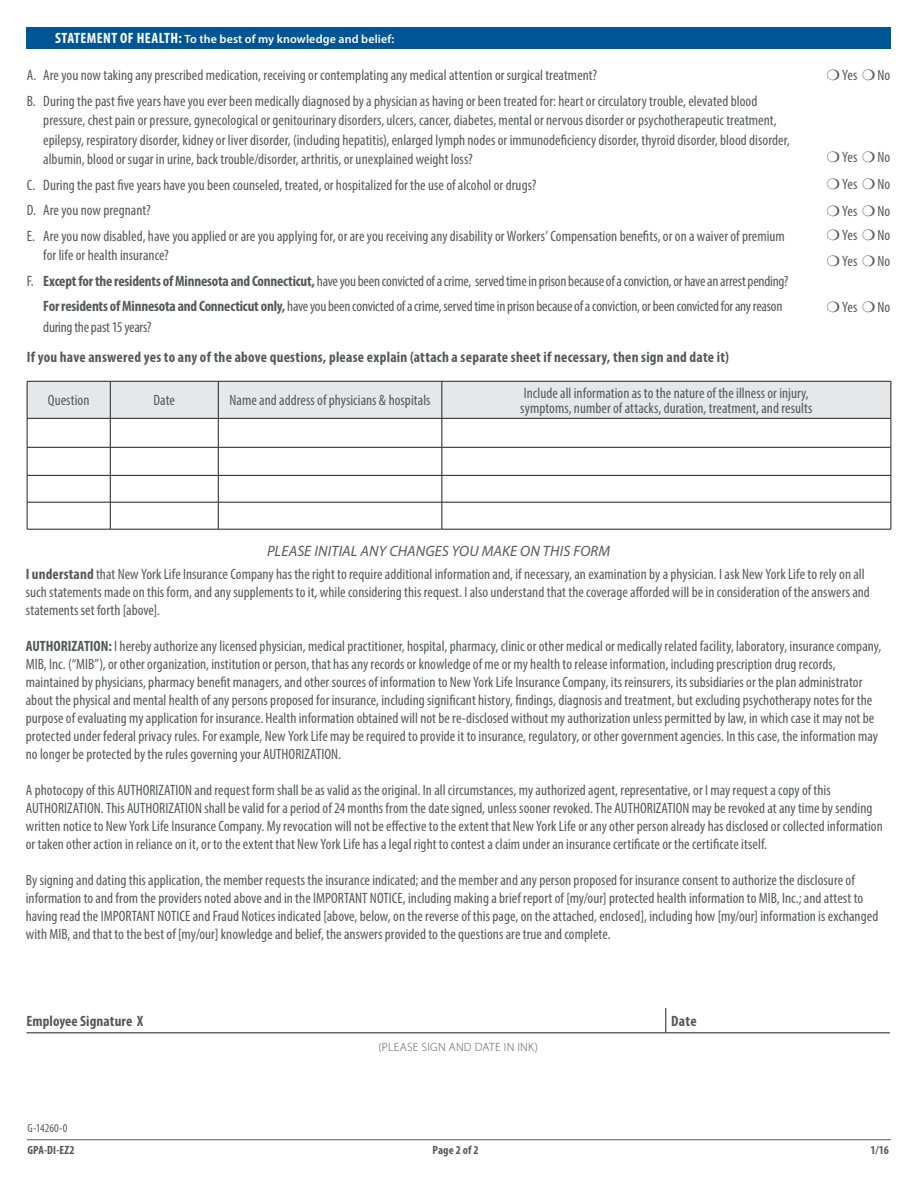
<style>
.page{position:relative;width:918px;height:1188px;background:#fff}
.page>*{position:absolute;margin:0;border:0;box-sizing:border-box;transform-origin:0 0}
.t1{font:condensed 15px/18px "Myriad Pro";letter-spacing:.005em;color:#57585a}
.t2{font:condensed 15px/25.5px "Myriad Pro";letter-spacing:-.015em;color:#57585a}
.t3{font:700 condensed 15px "Myriad Pro";letter-spacing:.015em;color:#57585a}
.t4{font:italic 15px "Myriad Pro";letter-spacing:.005em;color:#57585a}
.t5{font:600 12px "Myriad Pro";letter-spacing:.01em;color:#fff}
.t6{font:300 12px "Myriad Pro";letter-spacing:.025em;color:#57585a}
.t7{font:700 condensed 12px "Myriad Pro";letter-spacing:.01em;color:#57585a}
.t8{font:condensed 12px "Myriad Pro";letter-spacing:-.005em;color:#57585a}
.s1{font-weight:700;font-stretch:condensed;font-size:15px}
.s2{font-weight:700}
</style>
<div class="page">
<svg style="left:27px;top:381px;width:865px;height:148px"></svg>
<hr style="left:27px;top:529px;width:83px;height:1px;background:#231f20">
<hr style="left:110px;top:529px;width:108px;height:1px;background:#231f20">
<hr style="left:218px;top:529px;width:224px;height:1px;background:#231f20">
<hr style="left:442px;top:529px;width:449px;height:1px;background:#231f20">
<div style="left:27px;top:27px;width:864px;height:21px;background:#005595"></div>
<hr style="left:26px;top:1033px;width:640px;height:1px;background:#231f20">
<hr style="left:666px;top:1033px;width:224px;height:1px;background:#231f20">
<svg style="left:666px;top:1008px;width:1px;height:25px"></svg>
<hr style="left:27px;top:1139px;width:864px;height:1px;background:#57585a">
<p class="t5" style="left:55px;top:32px;width:341px"><span class="s1">STATEMENT OF HEALTH:</span> To the best of my knowledge and belief:</p>
<p class="t1" style="left:27px;top:66px;width:572px">A. Are you now taking any prescribed medication, receiving or contemplating any medical attention or surgical treatment?</p>
<p class="t1" style="left:43px;top:91px;width:748px;line-height:19.5px;text-indent:-16px">B. During the past five years have you ever been medically diagnosed by a physician as having or been treated for: heart or circulatory trouble, elevated blood pressure, chest pain or pressure, gynecological or genitourinary disorders, ulcers, cancer, diabetes, mental or nervous disorder or psychotherapeutic treatment, epilepsy, respiratory disorder, kidney or liver disorder, (including hepatitis), enlarged lymph nodes or immunodeficiency disorder, thyroid disorder, blood disorder, albumin, blood or sugar in urine, back trouble/disorder, arthritis, or unexplained weight loss?</p>
<p class="t1" style="left:27px;top:176px;width:511px">C. During the past five years have you been counseled, treated, or hospitalized for the use of alcohol or drugs?</p>
<p class="t1" style="left:27px;top:201px;width:125px">D. Are you now pregnant?</p>
<p class="t1" style="left:43px;top:226px;width:743px;line-height:19.5px;text-indent:-16px">E. Are you now disabled, have you applied or are you applying for, or are you receiving any disability or Workers’ Compensation benefits, or on a waiver of premium for life or health insurance?</p>
<p class="t2" style="left:43px;top:268px;width:747px;text-indent:-16px">F. <span class="s2">Except for the residents of Minnesota and Connecticut,</span> have you been convicted of a crime, served time in prison because of a conviction, or have an arrest pending?<br><span class="s2">For residents of Minnesota and Connecticut only,</span> have you been convicted of a crime, served time in prison because of a conviction, or been convicted for any reason</p>
<p class="t2" style="left:43px;top:315px;width:110px">during the past 15 years?</p>
<p class="t3" style="left:27px;top:348px;width:704px">If you have answered yes to any of the above questions, please explain (attach a separate sheet if necessary, then sign and date it)</p>
<p class="t1" style="left:48px;top:391px;width:43px">Question</p>
<p class="t1" style="left:154px;top:391px;width:23px">Date</p>
<p class="t1" style="left:230px;top:391px;width:202px">Name and address of physicians &amp; hospitals</p>
<p class="t1" style="left:520px;top:385px;width:294px;line-height:15px">Include all information as to the nature of the illness or injury, symptoms, number of attacks, duration, treatment, and results</p>
<p class="t1" style="left:827px;top:66px;width:65px">❍ Yes ❍ No</p>
<p class="t1" style="left:827px;top:148px;width:65px">❍ Yes ❍ No</p>
<p class="t1" style="left:827px;top:175px;width:65px">❍ Yes ❍ No</p>
<p class="t1" style="left:827px;top:202px;width:65px">❍ Yes ❍ No</p>
<p class="t1" style="left:827px;top:226px;width:65px">❍ Yes ❍ No</p>
<p class="t1" style="left:827px;top:252px;width:65px">❍ Yes ❍ No</p>
<p class="t1" style="left:827px;top:298px;width:65px">❍ Yes ❍ No</p>
<p class="t4" style="left:267px;top:542px;width:345px">PLEASE INITIAL ANY CHANGES YOU MAKE ON THIS FORM</p>
<p class="t1" style="left:26px;top:565px;width:846px"><span class="s2">I understand</span> that New York Life Insurance Company has the right to require additional information and, if necessary, an examination by a physician. I ask New York Life to rely on all such statements made on this form, and any supplements to it, while considering this request. I also understand that the coverage afforded will be in consideration of the answers and statements set forth [above].</p>
<p class="t1" style="left:26px;top:637px;width:857px"><span class="s2">AUTHORIZATION:</span> I hereby authorize any licensed physician, medical practitioner, hospital, pharmacy, clinic or other medical or medically related facility, laboratory, insurance company, MIB, Inc. (“MIB”), or other organization, institution or person, that has any records or knowledge of me or my health to release information, including prescription drug records, maintained by physicians, pharmacy benefit managers, and other sources of information to New York Life Insurance Company, its reinsurers, its subsidiaries or the plan administrator about the physical and mental health of any persons proposed for insurance, including significant history, findings, diagnosis and treatment, but excluding psychotherapy notes for the purpose of evaluating my application for insurance. Health information obtained will not be re-disclosed without my authorization unless permitted by law, in which case it may not be protected under federal privacy rules. For example, New York Life may be required to provide it to insurance, regulatory, or other government agencies. In this case, the information may no longer be protected by the rules governing your AUTHORIZATION.</p>
<p class="t1" style="left:26px;top:781px;width:858px">A photocopy of this AUTHORIZATION and request form shall be as valid as the original. In all circumstances, my authorized agent, representative, or I may request a copy of this AUTHORIZATION. This AUTHORIZATION shall be valid for a period of 24 months from the date signed, unless sooner revoked. The AUTHORIZATION may be revoked at any time by sending written notice to New York Life Insurance Company. My revocation will not be effective to the extent that New York Life or any other person already has disclosed or collected information or taken other action in reliance on it, or to the extent that New York Life has a legal right to contest a claim under an insurance certificate or the certificate itself.</p>
<p class="t1" style="left:26px;top:871px;width:854px">By signing and dating this application, the member requests the insurance indicated; and the member and any person proposed for insurance consent to authorize the disclosure of information to and from the providers noted above and in the IMPORTANT NOTICE, including making a brief report of [my/our] protected health information to MIB, Inc.; and attest to having read the IMPORTANT NOTICE and Fraud Notices indicated [above, below, on the reverse of this page, on the attached, enclosed], including how [my/our] information is exchanged with MIB, and that to the best of [my/our] knowledge and belief, the answers provided to the questions are true and complete.</p>
<p class="t3" style="left:26px;top:1012px;width:118px">Employee Signature X</p>
<p class="t3" style="left:671px;top:1012px;width:27px">Date</p>
<p class="t6" style="left:378px;top:1040px;width:161px">(PLEASE SIGN AND DATE IN INK)</p>
<p class="t8" style="left:28px;top:1121px;width:42px">G-14260-0</p>
<p class="t7" style="left:28px;top:1143px;width:49px">GPA-DI-EZ2</p>
<p class="t7" style="left:433px;top:1143px;width:48px">Page 2 of 2</p>
<p class="t7" style="left:871px;top:1143px;width:20px">1/16</p>
</div>
